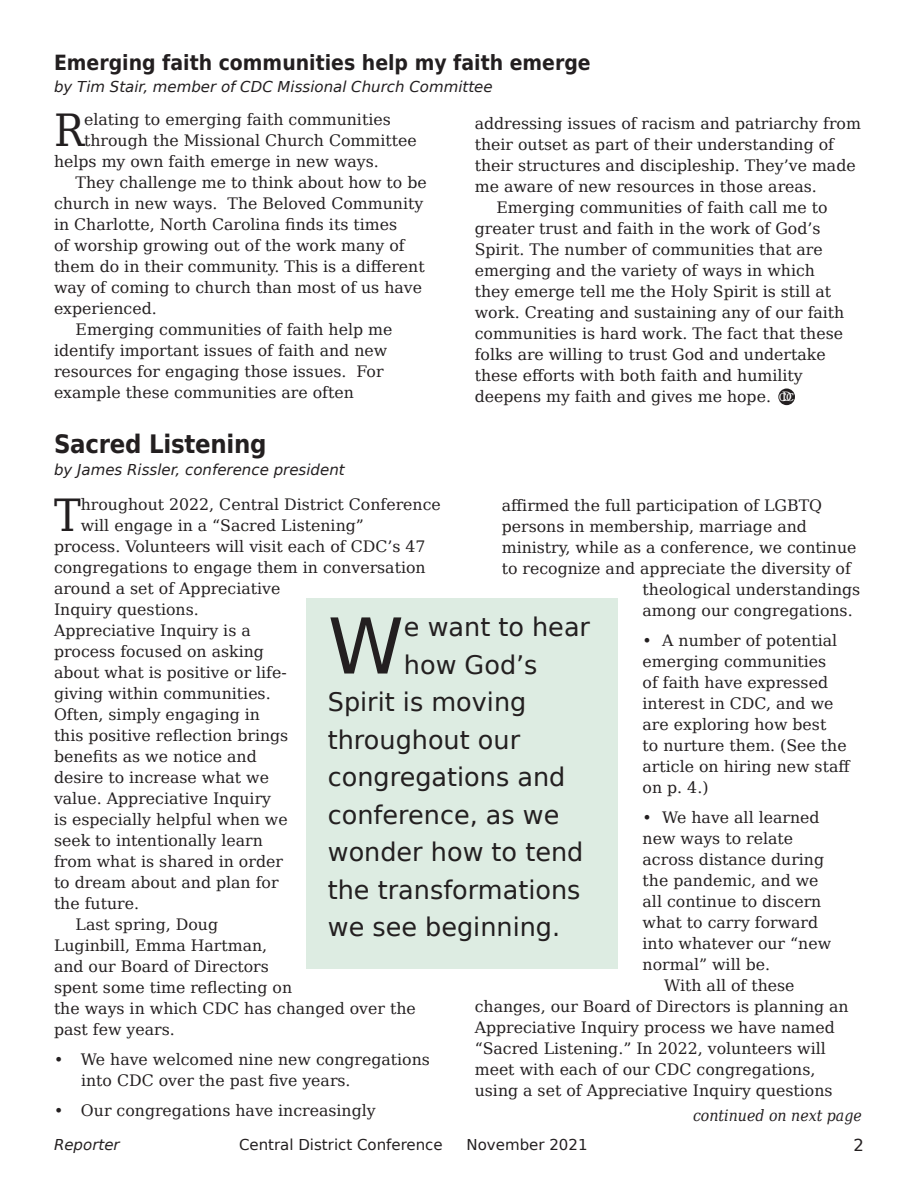
<style>
.page{position:relative;width:918px;height:1188px;background:#fff}
.page>*{position:absolute;margin:0;border:0;box-sizing:border-box;transform-origin:0 0}
.Body_text{font:76.95px "DejaVu Sans";color:#231f20}
.body_text_paragraph{font:44.55px "DejaVu Serif Condensed";color:#231f20}
.Body_text-2{font:25.5px "DejaVu Sans";color:#231f20}
.Headline{font:700 25.5px "DejaVu Sans Condensed";letter-spacing:-.01em;color:#231f20}
.Subhead_1{font:700 21px "DejaVu Sans Condensed";color:#231f20}
.t1{font:16.5px "DejaVu Sans";color:#231f20}
.Body_text-3{font:15.75px/21px "DejaVu Serif";color:#231f20}
.body_text_paragraph-2{font:15.75px "DejaVu Serif";color:#231f20}
.Hanging_indent{font:15.75px/21px "DejaVu Serif";color:#231f20}
.Body_text-4{font:italic 15.75px "DejaVu Serif Condensed";color:#231f20}
.t2{font:italic 15px "DejaVu Sans";color:#231f20}
.t3{font:15px "DejaVu Sans";color:#231f20}
.t4{font:12.75px "DejaVu Serif";color:#fff}
.t5{font:10.65px "DejaVu Serif";color:#fff}
</style>
<div class="page">
<div style="left:306px;top:598px;width:311px;height:371px;background:#ddece2"></div>
<div style="left:778px;top:388px;width:17px;height:17px;background:#231f20;border-radius:50%"></div>
<p class="Subhead_1" style="left:54px;top:45px;width:538px">Emerging faith communities help my faith emerge</p>
<p class="t2" style="left:54px;top:76px;width:440px">by Tim Stair, member of CDC Missional Church Committee</p>
<p class="body_text_paragraph" style="left:54px;top:97px;width:32px">R</p>
<p class="body_text_paragraph-2" style="left:84px;top:108px;width:308px">elating to emerging faith communities</p>
<p class="body_text_paragraph-2" style="left:84px;top:129px;width:334px">through the Missional Church Committee</p>
<p class="body_text_paragraph-2" style="left:54px;top:150px;width:326px">helps my own faith emerge in new ways.</p>
<p class="Body_text-3" style="left:54px;top:172px;width:374px;text-indent:22px">They challenge me to think about how to be church in new ways. The Beloved Community in Charlotte, North Carolina finds its times<br>of worship growing out of the work many of them do in their community. This is a different way of coming to church than most of us have experienced.</p>
<p class="Body_text-3" style="left:54px;top:319px;width:340px;text-indent:22px">Emerging communities of faith help me identify important issues of faith and new resources for engaging those issues. For example these communities are often</p>
<p class="Body_text-3" style="left:475px;top:112px;width:388px">addressing issues of racism and patriarchy from their outset as part of their understanding of their structures and discipleship. They’ve made me aware of new resources in those areas.</p>
<p class="Body_text-3" style="left:475px;top:196px;width:371px;text-indent:22px">Emerging communities of faith call me to greater trust and faith in the work of God’s Spirit. The number of communities that are emerging and the variety of ways in which they emerge tell me the Holy Spirit is still at work. Creating and sustaining any of our faith communities is hard work. The fact that these folks are willing to trust God and undertake these efforts with both faith and humility deepens my faith and gives me hope.</p>
<p class="t4" style="left:782px;top:387px;width:12px">D</p>
<p class="t5" style="left:779px;top:389px;width:17px">CC</p>
<p class="Headline" style="left:54px;top:423px;width:214px">Sacred Listening</p>
<p class="t2" style="left:54px;top:459px;width:292px">by James Rissler, conference president</p>
<p class="body_text_paragraph" style="left:54px;top:481px;width:28px">T</p>
<p class="body_text_paragraph-2" style="left:81px;top:492px;width:362px">hroughout 2022, Central District Conference</p>
<p class="Hanging_indent" style="left:502px;top:495px;width:322px">affirmed the full participation of LGBTQ</p>
<p class="Hanging_indent" style="left:502px;top:516px;width:307px">persons in membership, marriage and</p>
<p class="Hanging_indent" style="left:502px;top:537px;width:356px">ministry, while as a conference, we continue</p>
<p class="Hanging_indent" style="left:502px;top:558px;width:351px">to recognize and appreciate the diversity of</p>
<p class="Hanging_indent" style="left:643px;top:579px;width:219px">theological understandings</p>
<p class="Hanging_indent" style="left:643px;top:600px;width:212px">among our congregations.</p>
<p class="Hanging_indent" style="left:643px;top:630px;width:209px">• A number of potential emerging communities<br>of faith have expressed interest in CDC, and we are exploring how best<br>to nurture them. (See the article on hiring new staff on p. 4.)</p>
<p class="Hanging_indent" style="left:643px;top:807px;width:190px">• We have all learned new ways to relate across distance during the pandemic, and we all continue to discern what to carry forward into whatever our “new normal” will be.</p>
<p class="Body_text-3" style="left:475px;top:975px;width:376px;text-indent:189px">With all of these changes, our Board of Directors is planning an Appreciative Inquiry process we have named “Sacred Listening.” In 2022, volunteers will meet with each of our CDC congregations, using a set of Appreciative Inquiry questions</p>
<p class="body_text_paragraph-2" style="left:81px;top:513px;width:285px">will engage in a “Sacred Listening”</p>
<p class="body_text_paragraph-2" style="left:54px;top:534px;width:373px">process. Volunteers will visit each of CDC’s 47</p>
<p class="body_text_paragraph-2" style="left:54px;top:555px;width:373px">congregations to engage them in conversation</p>
<p class="body_text_paragraph-2" style="left:54px;top:576px;width:228px">around a set of Appreciative</p>
<p class="body_text_paragraph-2" style="left:54px;top:597px;width:146px">Inquiry questions.</p>
<p class="body_text_paragraph-2" style="left:54px;top:618px;width:198px">Appreciative Inquiry is a</p>
<p class="body_text_paragraph-2" style="left:54px;top:639px;width:212px">process focused on asking</p>
<p class="body_text_paragraph-2" style="left:54px;top:660px;width:234px">about what is positive or life-</p>
<p class="body_text_paragraph-2" style="left:54px;top:681px;width:218px">giving within communities.</p>
<p class="body_text_paragraph-2" style="left:54px;top:702px;width:208px">Often, simply engaging in</p>
<p class="body_text_paragraph-2" style="left:54px;top:723px;width:236px">this positive reflection brings</p>
<p class="body_text_paragraph-2" style="left:54px;top:744px;width:204px">benefits as we notice and</p>
<p class="body_text_paragraph-2" style="left:54px;top:765px;width:217px">desire to increase what we</p>
<p class="body_text_paragraph-2" style="left:54px;top:786px;width:219px">value. Appreciative Inquiry</p>
<p class="body_text_paragraph-2" style="left:54px;top:807px;width:235px">is especially helpful when we</p>
<p class="body_text_paragraph-2" style="left:54px;top:828px;width:210px">seek to intentionally learn</p>
<p class="body_text_paragraph-2" style="left:54px;top:849px;width:230px">from what is shared in order</p>
<p class="body_text_paragraph-2" style="left:54px;top:870px;width:226px">to dream about and plan for</p>
<p class="body_text_paragraph-2" style="left:54px;top:891px;width:87px">the future.</p>
<p class="Body_text-3" style="left:54px;top:913px;width:363px;text-indent:22px">Last spring, Doug<br>Luginbill, Emma Hartman,<br>and our Board of Directors<br>spent some time reflecting on<br>the ways in which CDC has changed over the past few years.</p>
<p class="Hanging_indent" style="left:81px;top:1048px;width:351px;text-indent:-27px">• We have welcomed nine new congregations into CDC over the past five years.</p>
<p class="Hanging_indent" style="left:54px;top:1099px;width:323px">• Our congregations have increasingly</p>
<p class="Body_text" style="left:328px;top:579px;width:78px">W</p>
<p class="Body_text-2" style="left:404px;top:605px;width:188px">e want to hear</p>
<p class="Body_text-2" style="left:404px;top:642px;width:135px">how God’s</p>
<p class="Body_text-2" style="left:328px;top:680px;width:200px">Spirit is moving</p>
<p class="Body_text-2" style="left:328px;top:717px;width:194px">throughout our</p>
<p class="Body_text-2" style="left:328px;top:755px;width:239px">congregations and</p>
<p class="Body_text-2" style="left:328px;top:792px;width:233px">conference, as we</p>
<p class="Body_text-2" style="left:328px;top:830px;width:257px">wonder how to tend</p>
<p class="Body_text-2" style="left:328px;top:867px;width:254px">the transformations</p>
<p class="Body_text-2" style="left:328px;top:905px;width:234px">we see beginning.</p>
<p class="Body_text-4" style="left:693px;top:1103px;width:170px">continued on next page</p>
<p class="t2" style="left:54px;top:1134px;width:67px">Reporter</p>
<p class="t3" style="left:239px;top:1131px;width:205px">Central District Conference</p>
<p class="t3" style="left:467px;top:1131px;width:122px">November 2021</p>
<p class="t1" style="left:854px;top:1131px;width:12px">2</p>
</div>
